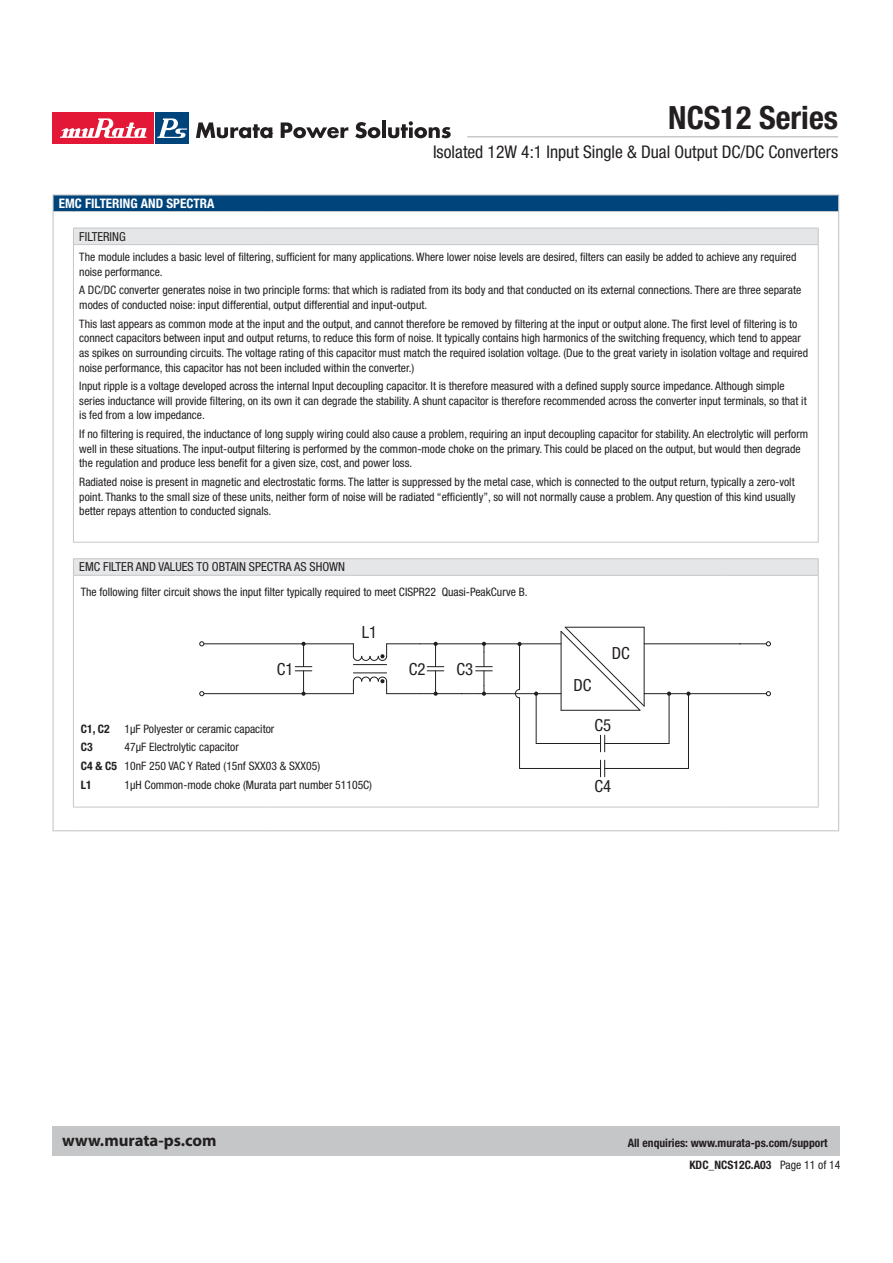
<style>
.page{position:relative;width:893px;height:1263px;background:#fff}
.page>*{position:absolute;margin:0;border:0;box-sizing:border-box;transform-origin:0 0}
.t1{font:700 condensed 32.1px "Helvetica Neue LT Std";color:#231f20}
.t2{font:condensed 17.55px "Helvetica Neue LT Std";color:#231f20}
.t3{font:700 16.8px "Myriad Pro";color:#231f20}
.t4{font:condensed 16.8px "Helvetica Neue LT Std";color:#231f20}
.t5{font:700 condensed 13.2px "Helvetica Neue LT Std";color:#fff}
.t6{font:condensed 12.45px "Helvetica Neue LT Std";color:#231f20}
.t7{font:condensed 11.7px/14.5px "Helvetica Neue LT Std";color:#231f20}
.t8{font:700 condensed 11.7px "Helvetica Neue LT Std";color:#231f20}
.t9{font:700 condensed 11.55px "Helvetica Neue LT Std";color:#231f20}
.s1{font-weight:700}
.s2{font-weight:400}
</style>
<div class="page">
<div style="left:53px;top:1127px;width:787px;height:29px;background:#c5c6c8"></div>
<div style="left:53px;top:113px;width:101px;height:31px;background:#e31836"></div>
<svg style="left:60px;top:118px;width:86px;height:20px"></svg>
<div style="left:155px;top:113px;width:34px;height:31px;background:#00447c"></div>
<svg style="left:157px;top:118px;width:30px;height:20px"></svg>
<svg style="left:196px;top:122px;width:77px;height:16px"></svg>
<svg style="left:281px;top:122px;width:67px;height:16px"></svg>
<svg style="left:355px;top:122px;width:25px;height:16px"></svg>
<hr style="left:382px;top:121px;width:4px;height:17px;background:#231f20">
<svg style="left:388px;top:121px;width:63px;height:17px"></svg>
<hr style="left:467px;top:136px;width:371px;height:2px;background:#c5c6c8">
<div style="left:53px;top:195px;width:786px;height:17px;background:#00447c"></div>
<svg style="left:74px;top:227px;width:745px;height:581px"></svg>
<svg style="left:74px;top:229px;width:744px;height:346px"></svg>
<hr style="left:53px;top:194px;width:20px;height:2px;background:#c5c6c8">
<hr style="left:73px;top:194px;width:194px;height:2px;background:#c5c6c8">
<hr style="left:267px;top:194px;width:459px;height:2px;background:#c5c6c8">
<hr style="left:726px;top:194px;width:113px;height:2px;background:#c5c6c8">
<svg style="left:838px;top:196px;width:1px;height:49px"></svg>
<hr style="left:838px;top:245px;width:1px;height:297px;background:#c5c6c8">
<svg style="left:838px;top:542px;width:1px;height:33px"></svg>
<hr style="left:838px;top:575px;width:1px;height:232px;background:#c5c6c8">
<svg style="left:838px;top:807px;width:1px;height:23px"></svg>
<hr style="left:73px;top:830px;width:194px;height:1px;background:#c5c6c8">
<hr style="left:267px;top:830px;width:459px;height:1px;background:#c5c6c8">
<hr style="left:726px;top:830px;width:113px;height:1px;background:#c5c6c8">
<hr style="left:73px;top:211px;width:194px;height:1px;background:#c5c6c8">
<hr style="left:267px;top:211px;width:459px;height:1px;background:#c5c6c8">
<hr style="left:726px;top:211px;width:112px;height:1px;background:#c5c6c8">
<hr style="left:73px;top:228px;width:102px;height:1px;background:#c5c6c8">
<hr style="left:175px;top:228px;width:92px;height:1px;background:#c5c6c8">
<hr style="left:267px;top:228px;width:459px;height:1px;background:#c5c6c8">
<hr style="left:726px;top:228px;width:92px;height:1px;background:#c5c6c8">
<svg style="left:818px;top:228px;width:1px;height:16px"></svg>
<hr style="left:73px;top:244px;width:102px;height:1px;background:#c5c6c8">
<hr style="left:175px;top:244px;width:92px;height:1px;background:#c5c6c8">
<hr style="left:267px;top:244px;width:459px;height:1px;background:#c5c6c8">
<hr style="left:726px;top:244px;width:92px;height:1px;background:#c5c6c8">
<hr style="left:818px;top:245px;width:1px;height:297px;background:#c5c6c8">
<hr style="left:73px;top:542px;width:194px;height:1px;background:#c5c6c8">
<hr style="left:267px;top:542px;width:459px;height:1px;background:#c5c6c8">
<hr style="left:726px;top:542px;width:92px;height:1px;background:#c5c6c8">
<hr style="left:73px;top:558px;width:102px;height:1px;background:#c5c6c8">
<svg style="left:53px;top:196px;width:21px;height:635px"></svg>
<hr style="left:175px;top:558px;width:92px;height:1px;background:#c5c6c8">
<hr style="left:267px;top:558px;width:459px;height:1px;background:#c5c6c8">
<hr style="left:726px;top:558px;width:92px;height:1px;background:#c5c6c8">
<svg style="left:818px;top:559px;width:1px;height:16px"></svg>
<hr style="left:73px;top:575px;width:102px;height:1px;background:#c5c6c8">
<hr style="left:73px;top:576px;width:1px;height:231px;background:#c5c6c8">
<hr style="left:175px;top:575px;width:92px;height:1px;background:#c5c6c8">
<hr style="left:267px;top:575px;width:459px;height:1px;background:#c5c6c8">
<hr style="left:726px;top:575px;width:92px;height:1px;background:#c5c6c8">
<hr style="left:818px;top:576px;width:1px;height:231px;background:#c5c6c8">
<hr style="left:73px;top:807px;width:194px;height:1px;background:#c5c6c8">
<hr style="left:267px;top:807px;width:459px;height:1px;background:#c5c6c8">
<hr style="left:726px;top:807px;width:92px;height:1px;background:#c5c6c8">
<hr style="left:644px;top:627px;width:1px;height:79px;background:#231f20">
<hr style="left:420px;top:693px;width:42px;height:1px;background:#231f20">
<hr style="left:353px;top:673px;width:34px;height:1px;background:#231f20">
<hr style="left:478px;top:693px;width:83px;height:1px;background:#231f20">
<hr style="left:420px;top:644px;width:141px;height:1px;background:#231f20">
<hr style="left:644px;top:693px;width:122px;height:1px;background:#231f20">
<hr style="left:644px;top:644px;width:96px;height:1px;background:#231f20">
<svg style="left:766px;top:692px;width:4px;height:4px"></svg>
<svg style="left:740px;top:642px;width:30px;height:4px"></svg>
<hr style="left:387px;top:644px;width:33px;height:1px;background:#231f20">
<hr style="left:387px;top:693px;width:33px;height:1px;background:#231f20">
<hr style="left:353px;top:664px;width:34px;height:1px;background:#231f20">
<hr style="left:204px;top:644px;width:149px;height:1px;background:#231f20">
<hr style="left:204px;top:693px;width:149px;height:1px;background:#231f20">
<svg style="left:200px;top:692px;width:4px;height:4px"></svg>
<svg style="left:200px;top:642px;width:4px;height:4px"></svg>
<hr style="left:669px;top:694px;width:1px;height:50px;background:#231f20">
<hr style="left:619px;top:743px;width:50px;height:1px;background:#231f20">
<hr style="left:688px;top:694px;width:1px;height:74px;background:#231f20">
<hr style="left:619px;top:768px;width:69px;height:1px;background:#231f20">
<svg style="left:461px;top:642px;width:31px;height:54px"></svg>
<svg style="left:295px;top:642px;width:17px;height:54px"></svg>
<svg style="left:427px;top:642px;width:17px;height:54px"></svg>
<svg style="left:353px;top:677px;width:34px;height:17px"></svg>
<svg style="left:353px;top:644px;width:34px;height:16px"></svg>
<svg style="left:515px;top:627px;width:129px;height:150px"></svg>
<h1 class="t1" style="left:668px;top:106px;width:171px">NCS12 Series</h1>
<h2 class="t2" style="left:433px;top:146px;width:407px">Isolated 12W 4:1 Input Single &amp; Dual Output DC/DC Converters</h2>
<p class="t5" style="left:59px;top:199px;width:157px">EMC FILTERING AND SPECTRA</p>
<p class="t6" style="left:79px;top:232px;width:48px">FILTERING</p>
<p class="t7" style="left:79px;top:251px;width:719px">The module includes a basic level of filtering, sufficient for many applications. Where lower noise levels are desired, filters can easily be added to achieve any required noise performance.</p>
<p class="t7" style="left:79px;top:284px;width:723px">A DC/DC converter generates noise in two principle forms: that which is radiated from its body and that conducted on its external connections. There are three separate modes of conducted noise: input differential, output differential and input-output.</p>
<p class="t7" style="left:79px;top:317px;width:730px">This last appears as common mode at the input and the output, and cannot therefore be removed by filtering at the input or output alone. The first level of filtering is to connect capacitors between input and output returns, to reduce this form of noise. It typically contains high harmonics of the switching frequency, which tend to appear as spikes on surrounding circuits. The voltage rating of this capacitor must match the required isolation voltage. (Due to the great variety in isolation voltage and required noise performance, this capacitor has not been included within the converter.)</p>
<p class="t7" style="left:79px;top:380px;width:729px">Input ripple is a voltage developed across the internal Input decoupling capacitor. It is therefore measured with a defined supply source impedance. Although simple series inductance will provide filtering, on its own it can degrade the stability. A shunt capacitor is therefore recommended across the converter input terminals, so that it is fed from a low impedance.</p>
<p class="t7" style="left:79px;top:428px;width:730px">If no filtering is required, the inductance of long supply wiring could also cause a problem, requiring an input decoupling capacitor for stability. An electrolytic will perform well in these situations. The input-output filtering is performed by the common-mode choke on the primary. This could be placed on the output, but would then degrade the regulation and produce less benefit for a given size, cost, and power loss.</p>
<p class="t7" style="left:79px;top:476px;width:718px;text-align:justify">Radiated noise is present in magnetic and electrostatic forms. The latter is suppressed by the metal case, which is connected to the output return, typically a zero-volt point. Thanks to the small size of these units, neither form of noise will be radiated “efficiently”, so will not normally cause a problem. Any question of this kind usually better repays attention to conducted signals.</p>
<p class="t6" style="left:79px;top:563px;width:267px">EMC FILTER AND VALUES TO OBTAIN SPECTRA AS SHOWN</p>
<p class="t7" style="left:81px;top:586px;width:448px">The following filter circuit shows the input filter typically required to meet CISPR22 Quasi-PeakCurve B.</p>
<h3 class="t4" style="left:277px;top:663px;width:18px">C1</h3>
<h3 class="t4" style="left:362px;top:626px;width:17px">L1</h3>
<h3 class="t4" style="left:409px;top:663px;width:18px">C2</h3>
<h3 class="t4" style="left:456px;top:663px;width:18px">C3</h3>
<h3 class="t4" style="left:573px;top:679px;width:19px">DC</h3>
<h3 class="t4" style="left:612px;top:647px;width:19px">DC</h3>
<p class="t8" style="left:81px;top:724px;width:30px">C1, C2</p>
<p class="t7" style="left:125px;top:722px;width:151px">1μF Polyester or ceramic capacitor</p>
<h3 class="t4" style="left:594px;top:719px;width:18px">C5</h3>
<p class="t8" style="left:81px;top:743px;width:13px">C3</p>
<p class="t7" style="left:81px;top:739px;width:241px;line-height:18.8px;text-indent:44px">47μF Electrolytic capacitor<br><span class="s1">C4 &amp; C5</span> 10nF 250 VAC Y Rated (15nf SXX03 &amp; SXX05)<br><span class="s1">L1</span></p>
<h3 class="t4" style="left:594px;top:780px;width:18px">C4</h3>
<p class="t7" style="left:125px;top:778px;width:249px">1μH Common-mode choke (Murata part number 51105C)</p>
<h3 class="t3" style="left:62px;top:1130px;width:156px">www.murata-ps.com</h3>
<p class="t9" style="left:628px;top:1139px;width:201px">All enquiries: www.murata-ps.com/support</p>
<p class="t8" style="left:689px;top:1161px;width:152px">KDC_NCS12C.A03 <span class="s2">Page 11 of 14</span></p>
</div>
